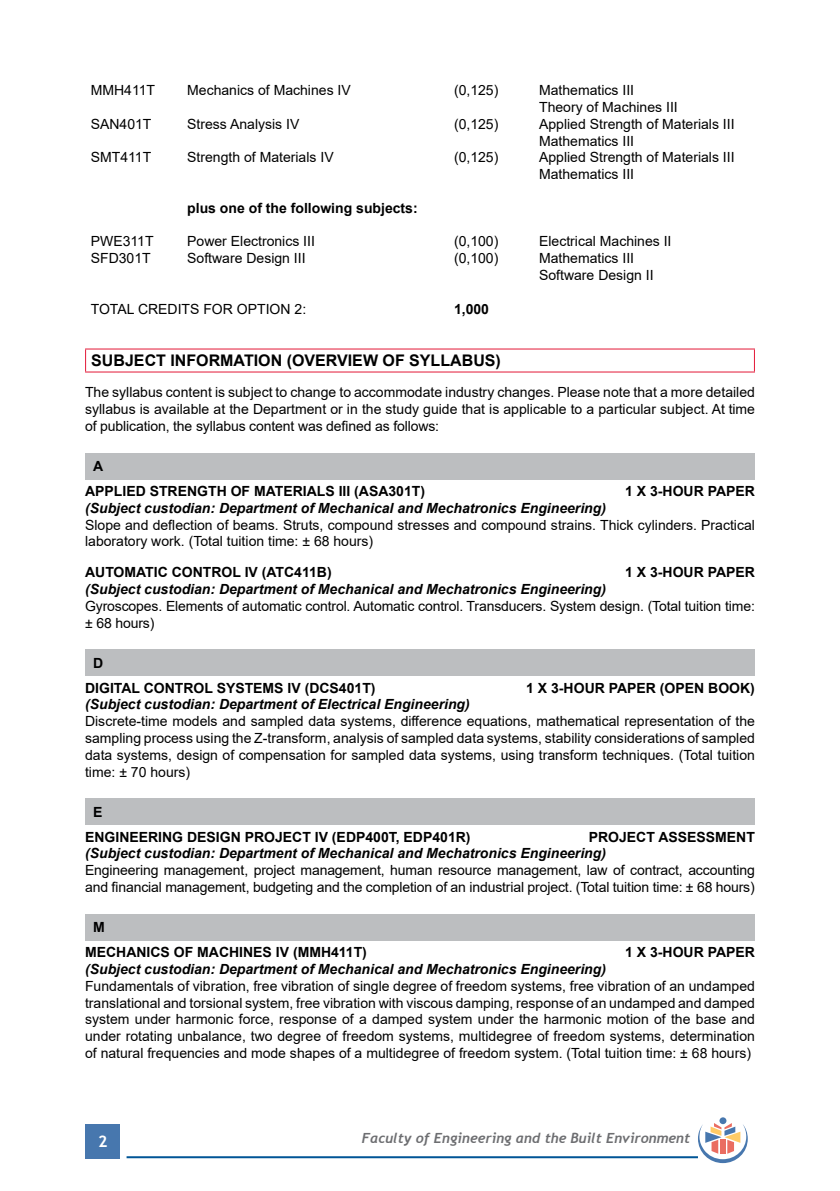
<style>
.page{position:relative;width:840px;height:1191px;background:#fff}
.page>*{position:absolute;margin:0;border:0;box-sizing:border-box;transform-origin:0 0}
.t1{font:700 16px "Arial";color:#000}
.t2{font:700 16px "Trebuchet MS";color:#fff}
.t3{font:14px/16.8px "Arial";color:#000}
.t4{font:italic 700 14px "Arial";color:#000}
.t5{font:700 14px/24.8px "Arial";color:#000}
.t6{font:italic 700 14px "Trebuchet";color:#6d6e71}
</style>
<div class="page">
<div style="left:86px;top:1124px;width:34px;height:34px;background:#4777ae"></div>
<hr style="left:126px;top:1156px;width:571px;height:2px;background:#005596">
<div style="left:719px;top:1117px;width:7px;height:7px;background:#4777ae;border-radius:50%"></div>
<svg style="left:697px;top:1123px;width:50px;height:40px"></svg>
<hr style="left:85px;top:348px;width:669px;height:1px;background:#e31837">
<svg style="left:85px;top:349px;width:1px;height:22px"></svg>
<svg style="left:753px;top:349px;width:1px;height:22px"></svg>
<hr style="left:85px;top:371px;width:669px;height:1px;background:#e31837">
<div style="left:85px;top:453px;width:669px;height:26px;background:#bcbec0"></div>
<div style="left:85px;top:649px;width:669px;height:27px;background:#bcbec0"></div>
<div style="left:85px;top:798px;width:669px;height:27px;background:#bcbec0"></div>
<div style="left:85px;top:914px;width:669px;height:26px;background:#bcbec0"></div>
<p class="t3" style="left:91px;top:82px;width:66px">MMH411T</p>
<p class="t3" style="left:187px;top:82px;width:165px">Mechanics of Machines IV</p>
<p class="t3" style="left:454px;top:82px;width:46px">(0,125)</p>
<p class="t3" style="left:539px;top:82px;width:140px">Mathematics III<br>Theory of Machines III</p>
<p class="t3" style="left:91px;top:115px;width:62px">SAN401T</p>
<p class="t3" style="left:187px;top:115px;width:114px">Stress Analysis IV</p>
<p class="t3" style="left:454px;top:115px;width:46px">(0,125)</p>
<p class="t3" style="left:539px;top:115px;width:197px">Applied Strength of Materials III<br>Mathematics III</p>
<p class="t3" style="left:91px;top:149px;width:62px">SMT411T</p>
<p class="t3" style="left:187px;top:149px;width:148px">Strength of Materials IV</p>
<p class="t3" style="left:454px;top:149px;width:46px">(0,125)</p>
<p class="t3" style="left:539px;top:149px;width:197px">Applied Strength of Materials III<br>Mathematics III</p>
<p class="t5" style="left:187px;top:196px;width:232px">plus one of the following subjects:</p>
<p class="t3" style="left:91px;top:233px;width:64px">PWE311T</p>
<p class="t3" style="left:187px;top:233px;width:129px">Power Electronics III</p>
<p class="t3" style="left:454px;top:233px;width:46px">(0,100)</p>
<p class="t3" style="left:539px;top:233px;width:134px">Electrical Machines II</p>
<p class="t3" style="left:91px;top:250px;width:61px">SFD301T</p>
<p class="t3" style="left:187px;top:250px;width:120px">Software Design III</p>
<p class="t3" style="left:454px;top:250px;width:46px">(0,100)</p>
<p class="t3" style="left:539px;top:250px;width:116px">Mathematics III<br>Software Design II</p>
<p class="t3" style="left:91px;top:300px;width:217px">TOTAL CREDITS FOR OPTION 2:</p>
<p class="t5" style="left:454px;top:296px;width:37px">1,000</p>
<p class="t1" style="left:91px;top:349px;width:411px">SUBJECT INFORMATION (OVERVIEW OF SYLLABUS)</p>
<p class="t3" style="left:85px;top:384px;width:671px;text-align:justify">The syllabus content is subject to change to accommodate industry changes. Please note that a more detailed syllabus is available at the Department or in the study guide that is applicable to a particular subject. At time of publication, the syllabus content was defined as follows:</p>
<p class="t5" style="left:85px;top:454px;width:341px;text-indent:8px">A<br>APPLIED STRENGTH OF MATERIALS III (ASA301T)</p>
<p class="t5" style="left:624px;top:479px;width:131px">1 X 3-HOUR PAPER</p>
<p class="t4" style="left:85px;top:498px;width:522px">(Subject custodian: Department of Mechanical and Mechatronics Engineering)</p>
<p class="t3" style="left:85px;top:516px;width:671px">Slope and deflection of beams. Struts, compound stresses and compound strains. Thick cylinders. Practical laboratory work. (Total tuition time: ± 68 hours)</p>
<p class="t5" style="left:85px;top:560px;width:248px">AUTOMATIC CONTROL IV (ATC411B)</p>
<p class="t5" style="left:624px;top:560px;width:131px">1 X 3-HOUR PAPER</p>
<p class="t4" style="left:85px;top:580px;width:522px">(Subject custodian: Department of Mechanical and Mechatronics Engineering)</p>
<p class="t3" style="left:85px;top:597px;width:671px">Gyroscopes. Elements of automatic control. Automatic control. Transducers. System design. (Total tuition time: ± 68 hours)</p>
<p class="t5" style="left:85px;top:650px;width:292px;text-indent:8px">D<br>DIGITAL CONTROL SYSTEMS IV (DCS401T)</p>
<p class="t5" style="left:526px;top:675px;width:230px">1 X 3-HOUR PAPER (OPEN BOOK)</p>
<p class="t4" style="left:85px;top:695px;width:386px">(Subject custodian: Department of Electrical Engineering)</p>
<p class="t3" style="left:85px;top:713px;width:671px;text-align:justify">Discrete-time models and sampled data systems, difference equations, mathematical representation of the sampling process using the Z-transform, analysis of sampled data systems, stability considerations of sampled data systems, design of compensation for sampled data systems, using transform techniques. (Total tuition time: ± 70 hours)</p>
<p class="t5" style="left:85px;top:799px;width:387px;text-indent:8px">E<br>ENGINEERING DESIGN PROJECT IV (EDP400T, EDP401R)</p>
<p class="t5" style="left:588px;top:824px;width:167px">PROJECT ASSESSMENT</p>
<p class="t4" style="left:85px;top:844px;width:522px">(Subject custodian: Department of Mechanical and Mechatronics Engineering)</p>
<p class="t3" style="left:85px;top:862px;width:671px">Engineering management, project management, human resource management, law of contract, accounting and financial management, budgeting and the completion of an industrial project. (Total tuition time: ± 68 hours)</p>
<p class="t5" style="left:85px;top:915px;width:283px;text-indent:8px">M<br>MECHANICS OF MACHINES IV (MMH411T)</p>
<p class="t5" style="left:624px;top:940px;width:131px">1 X 3-HOUR PAPER</p>
<p class="t4" style="left:85px;top:959px;width:522px">(Subject custodian: Department of Mechanical and Mechatronics Engineering)</p>
<p class="t3" style="left:85px;top:977px;width:671px;text-align:justify">Fundamentals of vibration, free vibration of single degree of freedom systems, free vibration of an undamped translational and torsional system, free vibration with viscous damping, response of an undamped and damped system under harmonic force, response of a damped system under the harmonic motion of the base and under rotating unbalance, two degree of freedom systems, multidegree of freedom systems, determination of natural frequencies and mode shapes of a multidegree of freedom system. (Total tuition time: ± 68 hours)</p>
<p class="t2" style="left:98px;top:1131px;width:11px">2</p>
<p class="t6" style="left:362px;top:1129px;width:329px">Faculty of Engineering and the Built Environment</p>
</div>
